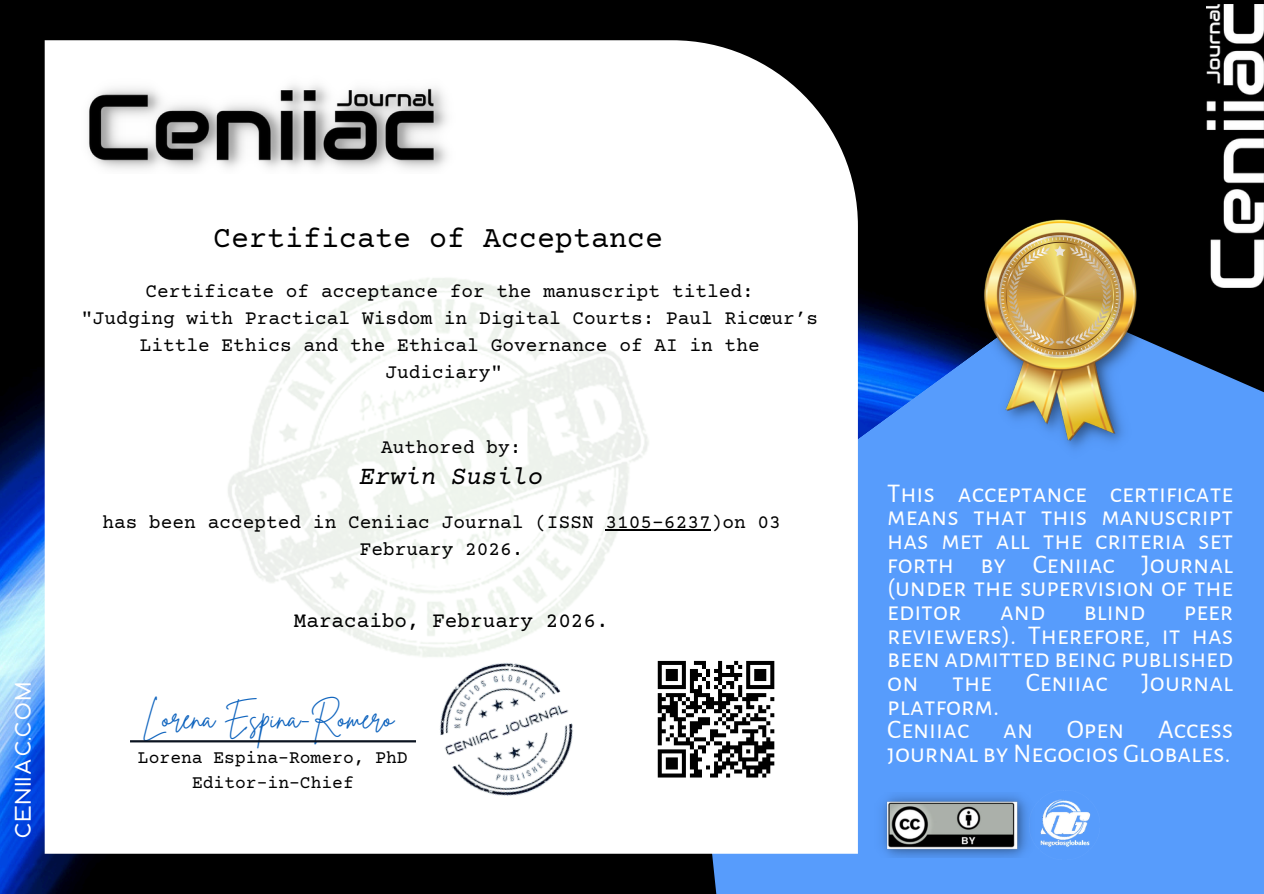
<style>
.page{position:relative;width:1264px;height:894px;background:#fff}
.page>*{position:absolute;margin:0;border:0;box-sizing:border-box;transform-origin:0 0}
.t1{font:30px "Courier Prime";color:#000}
.t2{font:30px "Brittany Signature";color:#0f64be}
.t3{font:27px/23.7px "Alegreya Sans SC";color:#fff;text-align:justify}
.t4{font:italic 25.5px "Courier Prime";color:#000}
.t5{font:900 22.5px "Ablation";color:#fff}
.t6{font:21px "Courier Prime";color:#000}
.t7{font:19.5px/27px "Courier Prime";color:#000;text-align:center}
.t8{font:18px/24.8px "Courier Prime";color:#000;text-align:center}
</style>
<div class="page">
<img style="left:0;top:0;width:1263px;height:893px">
<svg style="left:682px;top:298px;width:581px;height:595px;background:#4e8eea"></svg>
<div style="left:45px;top:40px;width:813px;height:813px;background:#fff"></div>
<img style="left:1206px;top:5px;width:57px;height:282px">
<img style="left:874px;top:792px;width:155px;height:65px">
<img style="left:88px;top:85px;width:359px;height:84px">
<img style="left:973px;top:206px;width:182px;height:252px">
<img style="left:996px;top:230px;width:127px;height:132px">
<img style="left:228px;top:278px;width:422px;height:378px">
<img style="left:420px;top:641px;width:174px;height:155px">
<img style="left:1029px;top:789px;width:70px;height:70px">
<hr style="left:605px;top:529px;width:105px;height:1px;background:#000">
<hr style="left:130px;top:740px;width:286px;height:2px;background:#0b1320">
<div style="left:649px;top:652px;width:133px;height:133px;background:#fff"></div>
<svg style="left:657px;top:660px;width:118px;height:118px"></svg>
<p class="t5" style="left:13px;top:839px;width:159px;rotate:-90deg">ceniiac.com</p>
<p class="t1" style="left:213px;top:224px;width:451px">Certificate of Acceptance</p>
<p class="t7" style="left:81px;top:279px;width:738px">Certificate of acceptance for the manuscript titled:<br>"Judging with Practical Wisdom in Digital Courts: Paul Ricœur’s Little Ethics and the Ethical Governance of AI in the Judiciary"</p>
<p class="t7" style="left:381px;top:435px;width:142px">Authored by:</p>
<p class="t4" style="left:359px;top:463px;width:185px">Erwin Susilo</p>
<p class="t7" style="left:102px;top:510px;width:680px">has been accepted in Ceniiac Journal (ISSN 3105-6237)on 03<br>February 2026.</p>
<p class="t6" style="left:294px;top:610px;width:316px">Maracaibo, February 2026.</p>
<p class="t2" style="left:142px;top:697px;width:253px">Lorena Espina-Romero</p>
<p class="t8" style="left:138px;top:746px;width:271px">Lorena Espina-Romero, PhD<br>Editor-in-Chief</p>
<p class="t3" style="left:887px;top:481px;width:347px">This acceptance certificate means that this manuscript has met all the criteria set forth by Ceniiac Journal (under the supervision of the editor</p>
<p class="t3" style="left:1000px;top:599px;width:47px">and</p>
<p class="t3" style="left:1083px;top:599px;width:63px">blind</p>
<p class="t3" style="left:887px;top:599px;width:347px;text-indent:296px">peer reviewers). Therefore, it has been admitted being published on</p>
<p class="t3" style="left:952px;top:670px;width:41px">the</p>
<p class="t3" style="left:1025px;top:670px;width:84px">Ceniiac</p>
<p class="t3" style="left:1141px;top:670px;width:93px">Journal</p>
<p class="t3" style="left:887px;top:694px;width:347px;text-align:left">platform.<br>Ceniiac an Open Access journal by Negocios Globales.</p>
</div>
